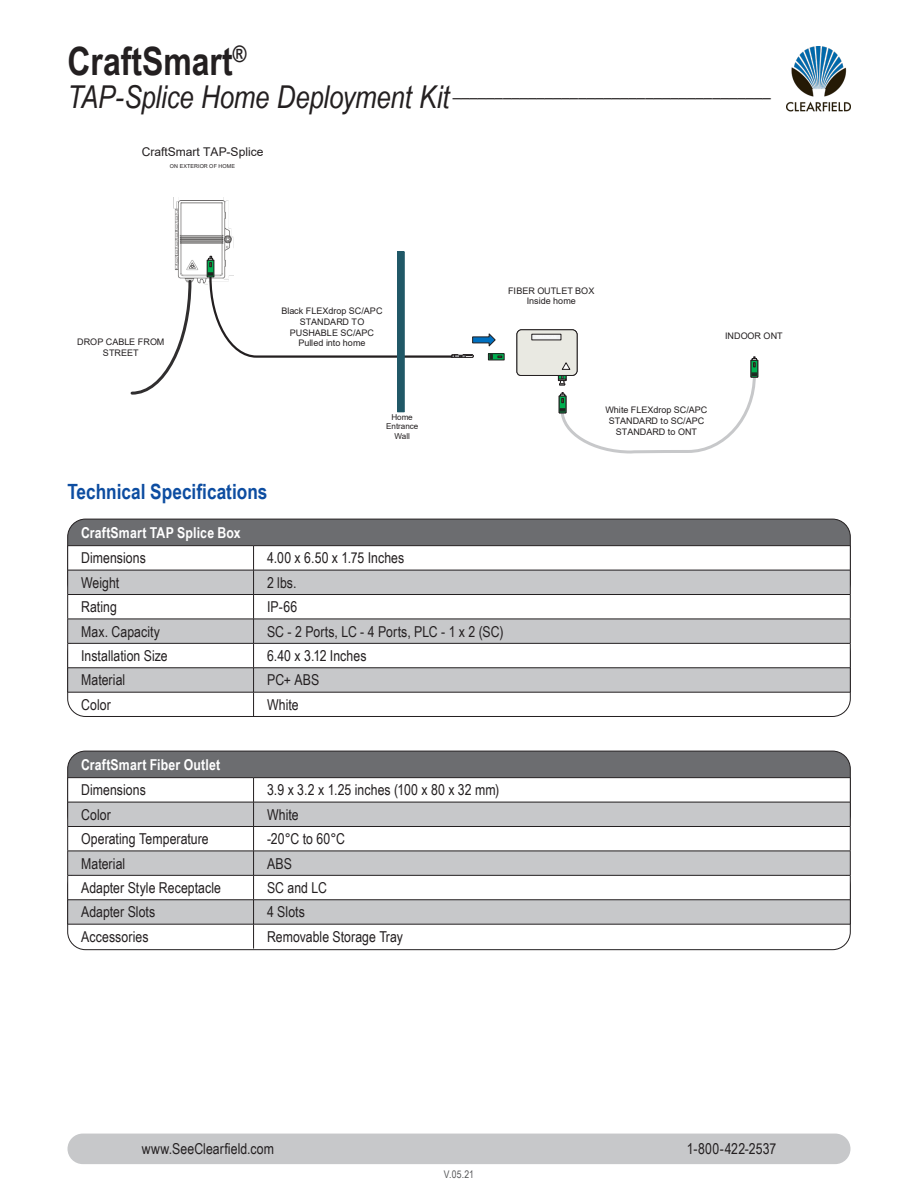
<style>
.page{position:relative;width:918px;height:1188px;background:#fff}
.page>*{position:absolute;margin:0;border:0;box-sizing:border-box;transform-origin:0 0}
.Left_Page_Product_He{font:700 39px "Arial Narrow";color:#231f20}
.headers{font:700 21px "Arial Narrow";color:#0d4da1}
.Right_Page_Product_N{font:italic 18.3px "Arial Narrow";color:#231f20}
.t1{font:15px "Arial Narrow";letter-spacing:.005em;color:#231f20}
.t2{font:700 15px "Arial Narrow";letter-spacing:.01em;color:#fff}
.t3{font:12px "Arial";color:#231f20}
.t4{font:10.5px "Arial Narrow";color:#57585a}
.t5{font:9px/10.8px "Arial";color:#231f20;text-align:center}
.t6{font:8.1px/9.6px "Arial";color:#231f20;text-align:center}
.t7{font:5.4px "Arial";color:#231f20}
.s1{font-size:31.5px}
</style>
<div class="page">
<img style="left:787px;top:46px;width:63px;height:66px">
<div style="left:67px;top:1134px;width:783px;height:30px;background:#c7c8ca;border-radius:15px"></div>
<img style="left:173px;top:197px;width:61px;height:88px">
<svg style="left:130px;top:278px;width:63px;height:117px"></svg>
<div style="left:488px;top:353px;width:16px;height:7px;border:1px solid #231f20"></div>
<svg style="left:209px;top:267px;width:3px;height:6px"></svg>
<div style="left:207px;top:260px;width:7px;height:17px;border:1px solid #231f20"></div>
<svg style="left:208px;top:273px;width:294px;height:86px"></svg>
<svg style="left:208px;top:256px;width:5px;height:11px"></svg>
<div style="left:751px;top:360px;width:7px;height:17px;border:1px solid #231f20"></div>
<svg style="left:517px;top:330px;width:240px;height:124px"></svg>
<div style="left:398px;top:252px;width:6px;height:160px;background:#205867"></div>
<div style="left:397px;top:252px;width:7px;height:160px;border:1px solid #205867"></div>
<div style="left:68px;top:635px;width:782px;height:82px;border:1px solid #231f20;border-radius:18px"></div>
<div style="left:68px;top:519px;width:782px;height:81px;background:#6c6d70;border-radius:18px"></div>
<div style="left:68px;top:519px;width:782px;height:82px;border:1px solid #231f20;border-radius:18px"></div>
<svg style="left:68px;top:546px;width:782px;height:24px;background:#f9f9f9"></svg>
<svg style="left:68px;top:571px;width:782px;height:121px;fill:#c7c8ca"></svg>
<hr style="left:68px;top:570px;width:186px;height:1px;background:#231f20">
<hr style="left:254px;top:570px;width:596px;height:1px;background:#231f20">
<hr style="left:68px;top:594px;width:186px;height:1px;background:#231f20">
<hr style="left:254px;top:594px;width:596px;height:1px;background:#231f20">
<hr style="left:68px;top:619px;width:186px;height:1px;background:#231f20">
<hr style="left:254px;top:619px;width:596px;height:1px;background:#231f20">
<hr style="left:68px;top:643px;width:186px;height:1px;background:#231f20">
<hr style="left:254px;top:643px;width:596px;height:1px;background:#231f20">
<hr style="left:68px;top:668px;width:186px;height:1px;background:#231f20">
<svg style="left:67px;top:546px;width:1px;height:146px"></svg>
<hr style="left:254px;top:668px;width:596px;height:1px;background:#231f20">
<svg style="left:253px;top:546px;width:1px;height:171px"></svg>
<svg style="left:850px;top:546px;width:1px;height:146px"></svg>
<hr style="left:68px;top:692px;width:186px;height:1px;background:#231f20">
<hr style="left:254px;top:692px;width:596px;height:1px;background:#231f20">
<hr style="left:68px;top:545px;width:186px;height:1px;background:#231f20">
<hr style="left:254px;top:545px;width:596px;height:1px;background:#231f20">
<div style="left:68px;top:868px;width:782px;height:82px;border:1px solid #231f20;border-radius:18px"></div>
<div style="left:68px;top:751px;width:782px;height:81px;background:#6c6d70;border-radius:18px"></div>
<div style="left:68px;top:751px;width:782px;height:82px;border:1px solid #231f20;border-radius:18px"></div>
<svg style="left:68px;top:778px;width:782px;height:24px;background:#f9f9f9"></svg>
<svg style="left:68px;top:803px;width:782px;height:121px;fill:#c7c8ca"></svg>
<hr style="left:68px;top:802px;width:186px;height:1px;background:#231f20">
<hr style="left:254px;top:802px;width:596px;height:1px;background:#231f20">
<hr style="left:68px;top:826px;width:186px;height:1px;background:#231f20">
<hr style="left:254px;top:826px;width:596px;height:1px;background:#231f20">
<hr style="left:68px;top:851px;width:186px;height:1px;background:#231f20">
<hr style="left:254px;top:851px;width:596px;height:1px;background:#231f20">
<hr style="left:68px;top:875px;width:186px;height:1px;background:#231f20">
<hr style="left:254px;top:875px;width:596px;height:1px;background:#231f20">
<hr style="left:68px;top:900px;width:186px;height:1px;background:#231f20">
<svg style="left:67px;top:778px;width:1px;height:146px"></svg>
<hr style="left:254px;top:900px;width:596px;height:1px;background:#231f20">
<svg style="left:253px;top:778px;width:1px;height:171px"></svg>
<svg style="left:850px;top:778px;width:1px;height:146px"></svg>
<hr style="left:68px;top:924px;width:186px;height:1px;background:#231f20">
<hr style="left:254px;top:924px;width:596px;height:1px;background:#231f20">
<hr style="left:68px;top:777px;width:186px;height:1px;background:#231f20">
<hr style="left:254px;top:777px;width:596px;height:1px;background:#231f20">
<p class="Left_Page_Product_He" style="left:68px;top:32px;width:180px">CraftSmart<sup>®</sup></p>
<p class="Right_Page_Product_N" style="left:68px;top:78px;width:705px"><span class="s1">TAP-Splice Home Deployment Kit</span> ______________________________________</p>
<p class="t3" style="left:142px;top:144px;width:123px">CraftSmart TAP-Splice</p>
<p class="t7" style="left:170px;top:163px;width:67px">ON EXTERIOR OF HOME</p>
<p class="t5" style="left:77px;top:336px;width:89px">DROP CABLE FROM<br>STREET</p>
<p class="t5" style="left:281px;top:305px;width:103px">Black FLEXdrop SC/APC<br>STANDARD TO<br>PUSHABLE SC/APC<br>Pulled into home</p>
<p class="t5" style="left:508px;top:285px;width:88px">FIBER OUTLET BOX<br>Inside home</p>
<p class="t5" style="left:725px;top:331px;width:59px">INDOOR ONT</p>
<p class="t6" style="left:386px;top:412px;width:34px">Home<br>Entrance<br>Wall</p>
<p class="headers" style="left:68px;top:476px;width:201px">Technical Specifications</p>
<p class="t2" style="left:81px;top:521px;width:161px">CraftSmart TAP Splice Box</p>
<p class="t1" style="left:81px;top:547px;width:66px">Dimensions</p>
<p class="t1" style="left:267px;top:547px;width:139px">4.00 x 6.50 x 1.75 Inches</p>
<p class="t1" style="left:81px;top:571px;width:40px">Weight</p>
<p class="t1" style="left:267px;top:571px;width:31px">2 lbs.</p>
<p class="t1" style="left:81px;top:596px;width:37px">Rating</p>
<p class="t1" style="left:267px;top:596px;width:32px">IP-66</p>
<p class="t1" style="left:81px;top:620px;width:80px">Max. Capacity</p>
<p class="t1" style="left:267px;top:620px;width:238px">SC - 2 Ports, LC - 4 Ports, PLC - 1 x 2 (SC)</p>
<p class="t1" style="left:81px;top:645px;width:88px">Installation Size</p>
<p class="t1" style="left:267px;top:645px;width:101px">6.40 x 3.12 Inches</p>
<p class="t1" style="left:81px;top:669px;width:46px">Material</p>
<p class="t1" style="left:267px;top:669px;width:54px">PC+ ABS</p>
<p class="t1" style="left:81px;top:694px;width:31px">Color</p>
<p class="t1" style="left:267px;top:694px;width:33px">White</p>
<p class="t2" style="left:81px;top:753px;width:140px">CraftSmart Fiber Outlet</p>
<p class="t1" style="left:81px;top:779px;width:66px">Dimensions</p>
<p class="t1" style="left:267px;top:779px;width:234px">3.9 x 3.2 x 1.25 inches (100 x 80 x 32 mm)</p>
<p class="t1" style="left:81px;top:803px;width:31px">Color</p>
<p class="t1" style="left:267px;top:803px;width:33px">White</p>
<p class="t1" style="left:81px;top:828px;width:129px">Operating Temperature</p>
<p class="t1" style="left:267px;top:828px;width:80px">-20°C to 60°C</p>
<p class="t1" style="left:81px;top:852px;width:46px">Material</p>
<p class="t1" style="left:267px;top:852px;width:26px">ABS</p>
<p class="t1" style="left:81px;top:877px;width:141px">Adapter Style Receptacle</p>
<p class="t1" style="left:267px;top:877px;width:61px">SC and LC</p>
<p class="t1" style="left:81px;top:901px;width:76px">Adapter Slots</p>
<p class="t1" style="left:267px;top:901px;width:39px">4 Slots</p>
<p class="t1" style="left:81px;top:926px;width:69px">Accessories</p>
<p class="t1" style="left:267px;top:926px;width:137px">Removable Storage Tray</p>
<p class="t5" style="left:605px;top:405px;width:104px">White FLEXdrop SC/APC<br>STANDARD to SC/APC<br>STANDARD to ONT</p>
<p class="t1" style="left:142px;top:1138px;width:134px">www.SeeClearfield.com</p>
<p class="t1" style="left:687px;top:1138px;width:91px">1-800-422-2537</p>
<p class="t4" style="left:444px;top:1167px;width:32px">V.05.21</p>
</div>
